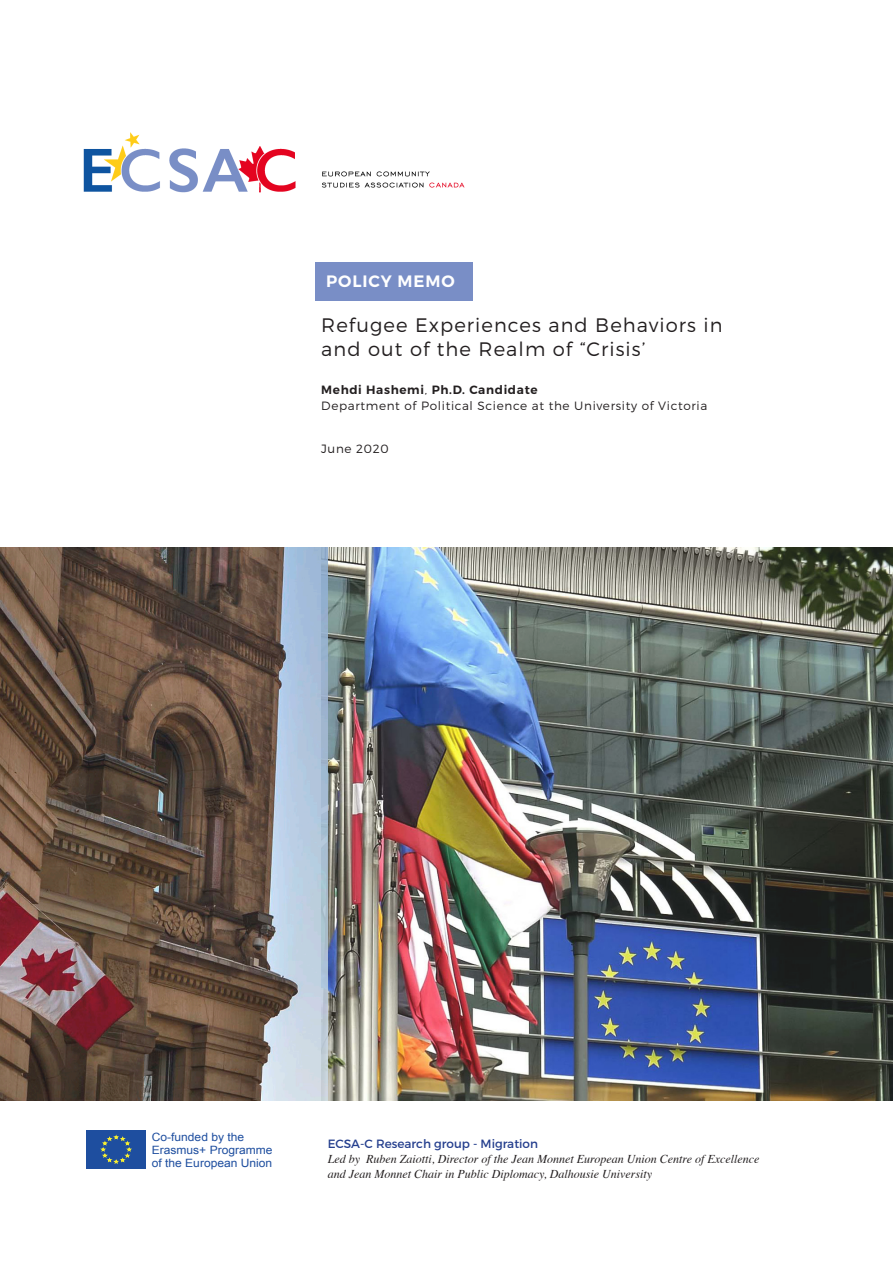
<style>
.page{position:relative;width:893px;height:1263px;background:#fff}
.page>*{position:absolute;margin:0;border:0;box-sizing:border-box;transform-origin:0 0}
.t1{font:300 19.5px/23.4px "Montserrat";letter-spacing:.055em;color:#231f20}
.t2{font:600 16.5px "Montserrat";letter-spacing:.055em;color:#fff}
.t3{font:italic 12px/15px "Times";color:#231f20}
.t4{font:300 12px "Montserrat";letter-spacing:.055em;color:#231f20}
.t5{font:12px "Montserrat";color:#253f8e}
.t6{font:600 12px "Montserrat";letter-spacing:.055em;color:#231f20}
.t7{font:11.4px/12.8px "Arial";color:#1e4e9f;scale:1.05 1}
.s1{font-weight:300}
</style>
<div class="page">
<img style="left:83px;top:132px;width:382px;height:61px">
<img style="left:328px;top:547px;width:565px;height:553px">
<img style="left:0;top:547px;width:328px;height:553px">
<div style="left:86px;top:1130px;width:60px;height:39px;background:#1e4e9f"></div>
<svg style="left:100px;top:1134px;width:31px;height:30px"></svg>
<div style="left:315px;top:262px;width:157px;height:38px;background:#798ec6"></div>
<p class="t2" style="left:326px;top:271px;width:130px">POLICY MEMO</p>
<p class="t1" style="left:321px;top:313px;width:403px">Refugee Experiences and Behaviors in and out of the Realm of “Crisis’</p>
<p class="t6" style="left:321px;top:382px;width:218px">Mehdi Hashemi<span class="s1">,</span> Ph.D. Candidate</p>
<p class="t4" style="left:321px;top:398px;width:388px">Department of Political Science at the University of Victoria</p>
<p class="t4" style="left:321px;top:442px;width:69px">June 2020</p>
<p class="t7" style="left:152px;top:1131px;width:117px">Co-funded by the<br>Erasmus+ Programme of the European Union</p>
<p class="t5" style="left:328px;top:1137px;width:212px">ECSA-C Research group - Migration</p>
<p class="t3" style="left:328px;top:1151px;width:433px">Led by Ruben Zaiotti, Director of the Jean Monnet European Union Centre of Excellence and Jean Monnet Chair in Public Diplomacy, Dalhousie University</p>
</div>
